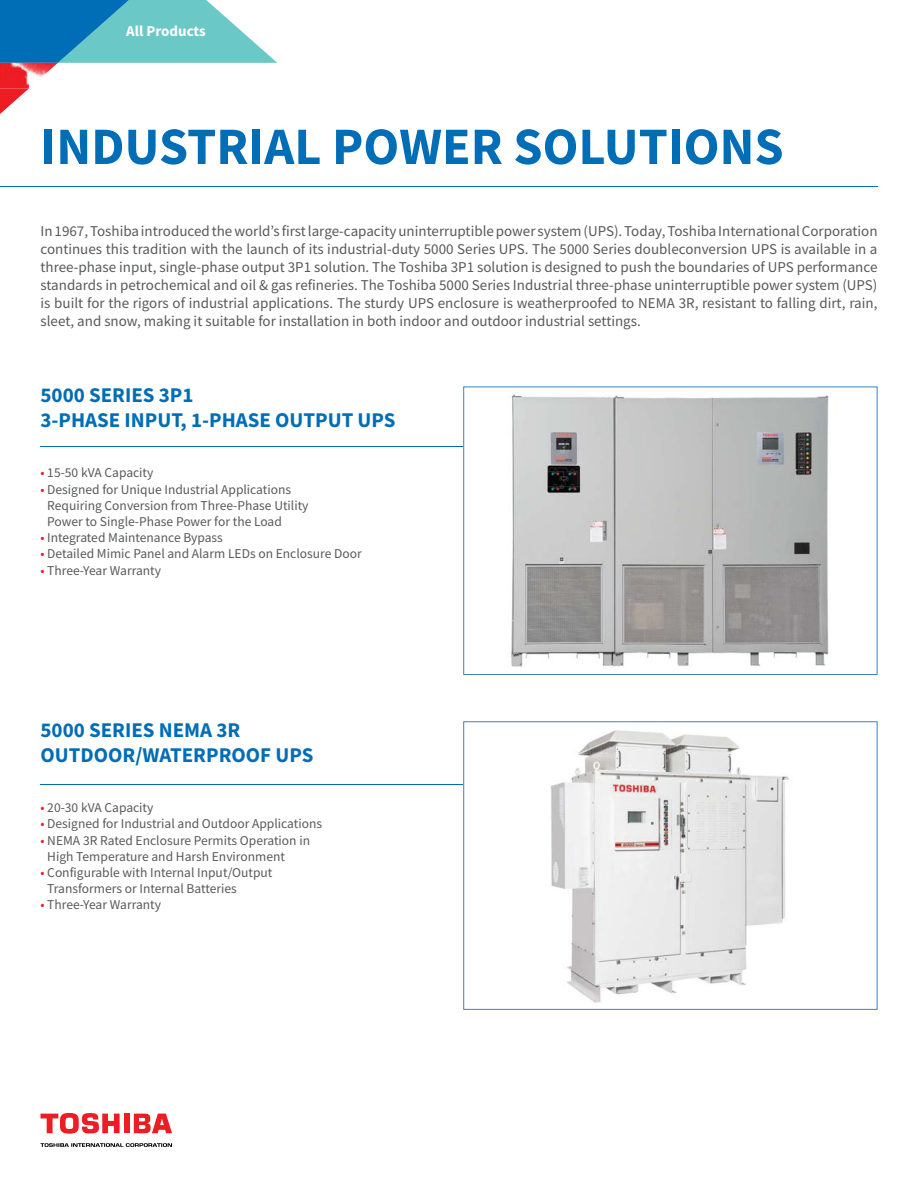
<style>
.page{position:relative;width:918px;height:1188px;background:#fff}
.page>*{position:absolute;margin:0;border:0;box-sizing:border-box;transform-origin:0 0}
.t1{font:700 52.5px "Toshiba Sans";color:#006db7}
.t2{font:700 21px/25.2px "Toshiba Sans";color:#006db7}
.t3{font:15px/18px "Toshiba Sans";color:#58595b;text-align:justify}
.t4{font:700 15px "Toshiba Sans";color:#fff}
.t5{font:13.5px/16.2px "Toshiba Sans";color:#58595b}
.s1{color:#ed1d24}
</style>
<div class="page">
<svg style="left:40px;top:1113px;width:80px;height:21px"></svg>
<div style="left:124px;top:1113px;width:5px;height:20px;background:#ed1d24"></div>
<svg style="left:134px;top:1114px;width:38px;height:19px"></svg>
<svg style="left:40px;top:1143px;width:132px;height:4px"></svg>
<svg style="left:0;top:0;width:277px;height:63px;background:#59b1c8"></svg>
<img style="left:0;top:63px;width:58px;height:25px">
<img style="left:0;top:88px;width:29px;height:26px">
<hr style="left:40px;top:446px;width:423px;height:1px;background:#006db7">
<hr style="left:40px;top:784px;width:423px;height:1px;background:#006db7">
<img style="left:511px;top:394px;width:318px;height:273px">
<div style="left:463px;top:387px;width:415px;height:288px;border:1px solid #3f80c2"></div>
<img style="left:550px;top:730px;width:239px;height:273px">
<div style="left:463px;top:721px;width:415px;height:289px;border:1px solid #3f80c2"></div>
<hr style="left:0;top:186px;width:878px;height:1px;background:#006db7">
<p class="t4" style="left:126px;top:21px;width:81px">All Products</p>
<h1 class="t1" style="left:40px;top:111px;width:745px">INDUSTRIAL POWER SOLUTIONS</h1>
<p class="t3" style="left:40px;top:222px;width:839px">In 1967, Toshiba introduced the world’s first large-capacity uninterruptible power system (UPS). Today, Toshiba International Corporation continues this tradition with the launch of its industrial-duty 5000 Series UPS. The 5000 Series doubleconversion UPS is available in a three-phase input, single-phase output 3P1 solution. The Toshiba 3P1 solution is designed to push the boundaries of UPS performance standards in petrochemical and oil &amp; gas refineries. The Toshiba 5000 Series Industrial three-phase uninterruptible power system (UPS) is built for the rigors of industrial applications. The sturdy UPS enclosure is weatherproofed to NEMA 3R, resistant to falling dirt, rain, sleet, and snow, making it suitable for installation in both indoor and outdoor industrial settings.</p>
<h2 class="t2" style="left:40px;top:382px;width:357px">5000 SERIES 3P1<br>3-PHASE INPUT, 1-PHASE OUTPUT UPS</h2>
<p class="t5" style="left:40px;top:465px;width:114px"><span class="s1">•</span> 15-50 kVA Capacity</p>
<p class="t5" style="left:47px;top:481px;width:263px;text-indent:-7px"><span class="s1">•</span> Designed for Unique Industrial Applications<br>Requiring Conversion from Three-Phase Utility<br>Power to Single-Phase Power for the Load</p>
<p class="t5" style="left:40px;top:530px;width:184px"><span class="s1">•</span> Integrated Maintenance Bypass</p>
<p class="t5" style="left:40px;top:546px;width:323px"><span class="s1">•</span> Detailed Mimic Panel and Alarm LEDs on Enclosure Door</p>
<p class="t5" style="left:40px;top:562px;width:122px"><span class="s1">•</span> Three-Year Warranty</p>
<h2 class="t2" style="left:40px;top:717px;width:274px">5000 SERIES NEMA 3R<br>OUTDOOR/WATERPROOF UPS</h2>
<p class="t5" style="left:40px;top:800px;width:114px"><span class="s1">•</span> 20-30 kVA Capacity</p>
<p class="t5" style="left:40px;top:816px;width:283px"><span class="s1">•</span> Designed for Industrial and Outdoor Applications</p>
<p class="t5" style="left:47px;top:832px;width:264px;text-indent:-7px"><span class="s1">•</span> NEMA 3R Rated Enclosure Permits Operation in<br>High Temperature and Harsh Environment</p>
<p class="t5" style="left:47px;top:864px;width:227px;text-indent:-7px"><span class="s1">•</span> Configurable with Internal Input/Output<br>Transformers or Internal Batteries</p>
<p class="t5" style="left:40px;top:897px;width:122px"><span class="s1">•</span> Three-Year Warranty</p>
</div>
